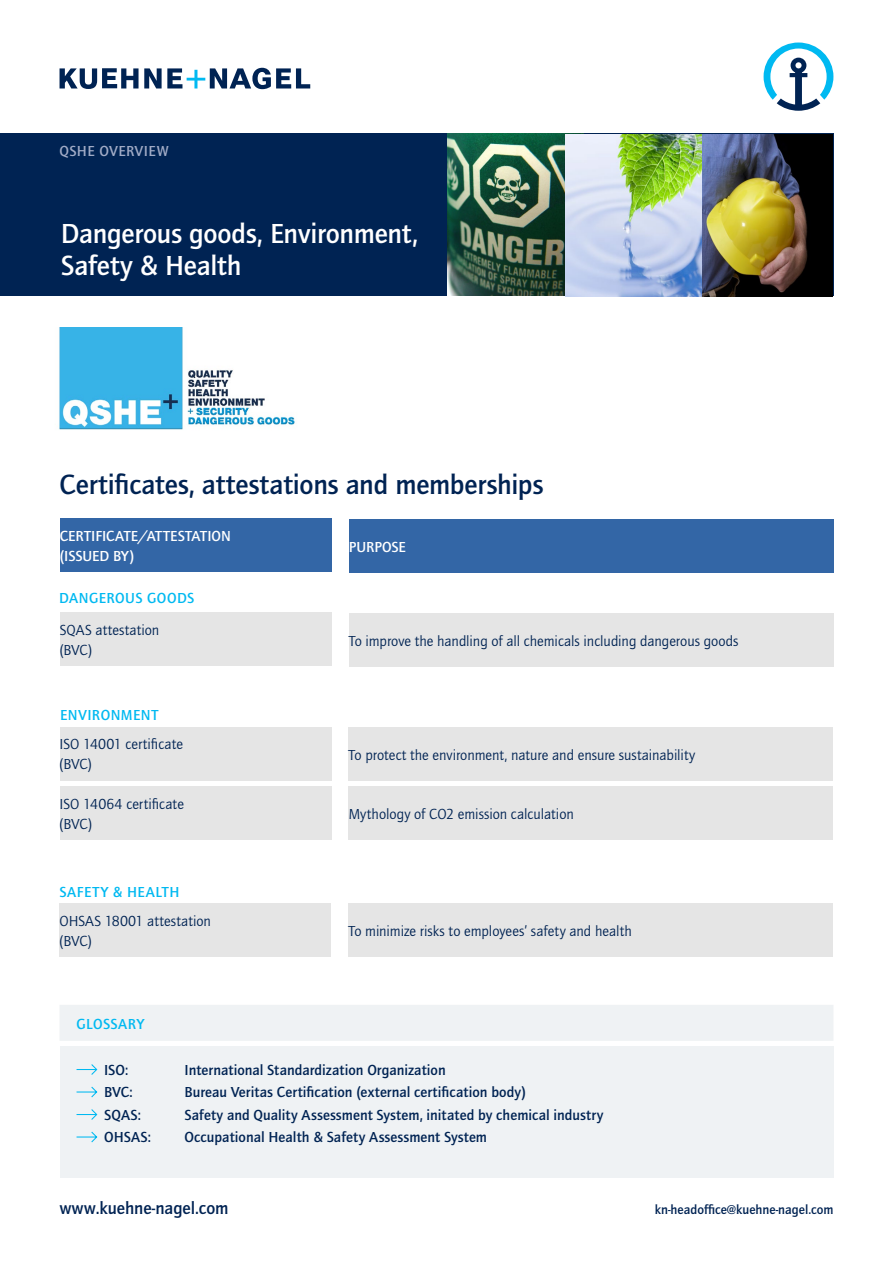
<style>
.page{position:relative;width:893px;height:1263px;background:#fff}
.page>*{position:absolute;margin:0;border:0;box-sizing:border-box;transform-origin:0 0}
.t1{font:700 28.5px/31.5px "Quay Itc T";letter-spacing:-.01em;color:#fff}
.t2{font:700 28.5px "Quay Itc T";letter-spacing:-.01em;color:#002353}
.t3{font:700 18px "Quay Itc T";color:#002353}
.t4{font:15px/20.2px "Quay Itc T";color:#002353}
.t5{font:700 15px "Quay Itc T";letter-spacing:.005em;color:#002353}
.t6{font:700 15px "Quay Itc T";letter-spacing:.03em;color:#00b9f1}
.t7{font:700 15px/20.2px "Quay Itc T";color:#fff}
.t8{font:700 15px "Quay Itc T";letter-spacing:.03em;color:#a1abc6}
.t9{font:700 13.5px "Quay Itc T";color:#002353}
</style>
<div class="page">
<svg style="left:764px;top:43px;width:69px;height:68px"></svg>
<svg style="left:60px;top:68px;width:250px;height:21px"></svg>
<div style="left:0;top:134px;width:833px;height:162px;background:#002353"></div>
<div style="left:60px;top:1046px;width:773px;height:132px;background:#eff2f4"></div>
<svg style="left:76px;top:1064px;width:22px;height:11px"></svg>
<svg style="left:76px;top:1086px;width:22px;height:12px"></svg>
<svg style="left:76px;top:1109px;width:22px;height:11px"></svg>
<svg style="left:76px;top:1131px;width:22px;height:12px"></svg>
<div style="left:60px;top:1005px;width:773px;height:36px;background:#eff2f4"></div>
<img style="left:59px;top:328px;width:236px;height:102px">
<div style="left:60px;top:518px;width:272px;height:54px;background:#3366a6"></div>
<div style="left:349px;top:520px;width:484px;height:53px;background:#3366a6"></div>
<div style="left:60px;top:612px;width:272px;height:54px;background:#e5e5e5"></div>
<div style="left:349px;top:614px;width:484px;height:53px;background:#e5e5e5"></div>
<div style="left:60px;top:726px;width:271px;height:54px;background:#e5e5e5"></div>
<div style="left:349px;top:727px;width:484px;height:54px;background:#e5e5e5"></div>
<div style="left:60px;top:786px;width:272px;height:54px;background:#e5e5e5"></div>
<div style="left:349px;top:787px;width:484px;height:53px;background:#e5e5e5"></div>
<div style="left:60px;top:903px;width:271px;height:54px;background:#e5e5e5"></div>
<div style="left:349px;top:903px;width:484px;height:53px;background:#e5e5e5"></div>
<img style="left:701px;top:135px;width:132px;height:161px">
<img style="left:448px;top:133px;width:135px;height:162px">
<img style="left:566px;top:135px;width:135px;height:161px">
<p class="t8" style="left:60px;top:143px;width:111px">QSHE OVERVIEW</p>
<h1 class="t1" style="left:61px;top:217px;width:359px">Dangerous goods, Environment,<br>Safety &amp; Health</h1>
<h1 class="t2" style="left:60px;top:467px;width:485px">Certificates, attestations and memberships</h1>
<p class="t7" style="left:60px;top:525px;width:173px">CERTIFICATE/ATTESTATION (ISSUED BY)</p>
<p class="t6" style="left:59px;top:590px;width:137px">DANGEROUS GOODS</p>
<p class="t7" style="left:349px;top:537px;width:59px">PURPOSE</p>
<p class="t4" style="left:60px;top:620px;width:101px">SQAS attestation (BVC)</p>
<p class="t4" style="left:349px;top:631px;width:391px">To improve the handling of all chemicals including dangerous goods</p>
<p class="t6" style="left:60px;top:706px;width:100px">ENVIRONMENT</p>
<p class="t4" style="left:60px;top:734px;width:125px">ISO 14001 certificate (BVC)</p>
<p class="t4" style="left:349px;top:745px;width:348px">To protect the environment, nature and ensure sustainability</p>
<p class="t4" style="left:60px;top:794px;width:126px">ISO 14064 certificate (BVC)</p>
<p class="t4" style="left:349px;top:804px;width:227px">Mythology of CO2 emission calculation</p>
<p class="t6" style="left:60px;top:883px;width:122px">SAFETY &amp; HEALTH</p>
<p class="t4" style="left:60px;top:911px;width:153px">OHSAS 18001 attestation (BVC)</p>
<p class="t4" style="left:349px;top:920px;width:285px">To minimize risks to employees’ safety and health</p>
<p class="t6" style="left:77px;top:1015px;width:69px">GLOSSARY</p>
<p class="t5" style="left:104px;top:1061px;width:26px">ISO:</p>
<p class="t5" style="left:185px;top:1061px;width:263px">International Standardization Organization</p>
<p class="t5" style="left:104px;top:1084px;width:30px">BVC:</p>
<p class="t5" style="left:185px;top:1084px;width:343px">Bureau Veritas Certification (external certification body)</p>
<p class="t5" style="left:104px;top:1106px;width:38px">SQAS:</p>
<p class="t5" style="left:185px;top:1106px;width:420px">Safety and Quality Assessment System, initated by chemical industry</p>
<p class="t5" style="left:104px;top:1129px;width:48px">OHSAS:</p>
<p class="t5" style="left:185px;top:1129px;width:304px">Occupational Health &amp; Safety Assessment System</p>
<p class="t3" style="left:60px;top:1197px;width:171px">www.kuehne-nagel.com</p>
<p class="t9" style="left:655px;top:1201px;width:180px">kn-headoffice@kuehne-nagel.com</p>
</div>
